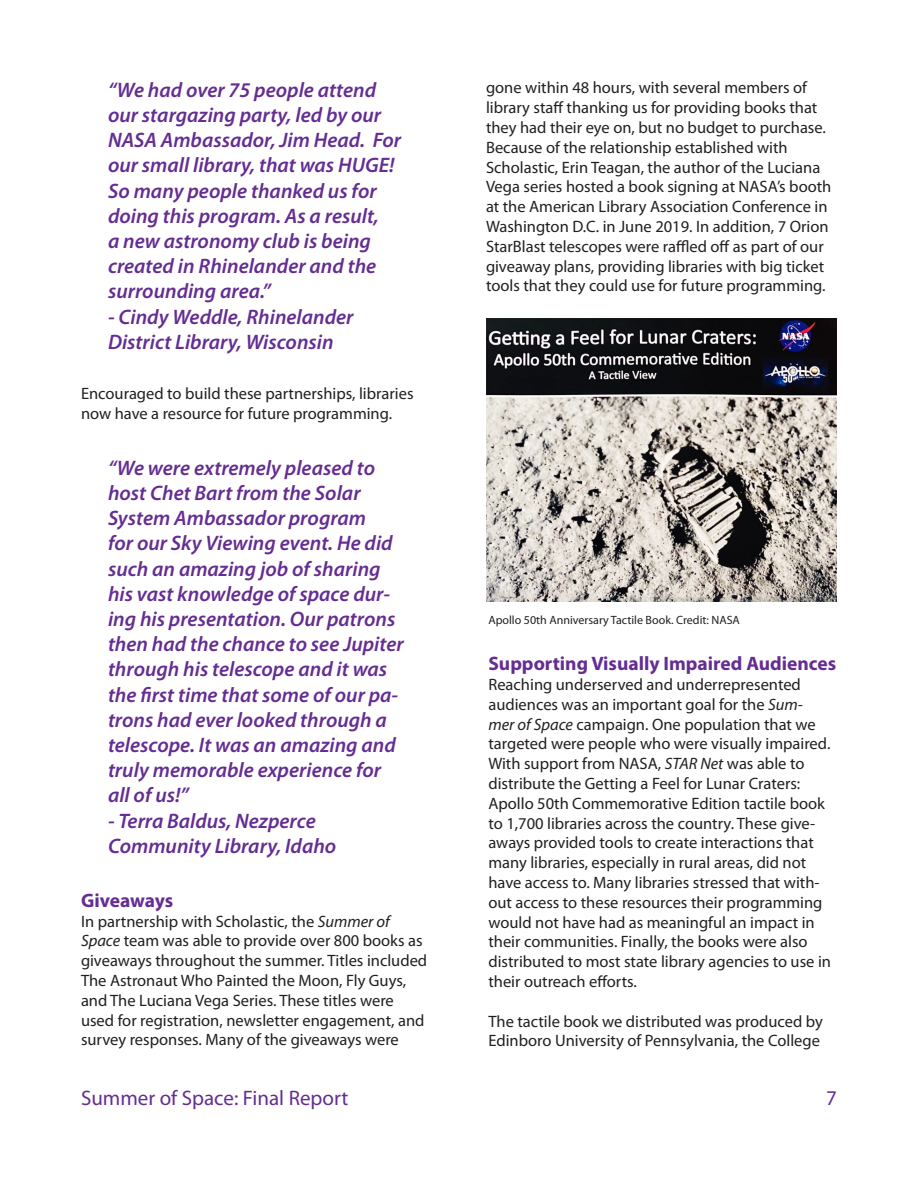
<style>
.page{position:relative;width:918px;height:1188px;background:#fff}
.page>*{position:absolute;margin:0;border:0;box-sizing:border-box;transform-origin:0 0}
.t1{font:italic 600 21px/25.2px "Myriad Pro";color:#652d91}
.t2{font:21px "Myriad Pro";color:#652d91}
.Subsection_Header{font:700 19.5px "Myriad Pro";color:#652d91}
.Paragraph{font:16.5px/19.8px "Myriad Pro";color:#231f20}
.t3{font:12px "Myriad Pro";color:#231f20}
.s1{font-style:italic}
</style>
<div class="page">
<img style="left:486px;top:318px;width:351px;height:284px">
<p class="t1" style="left:108px;top:77px;width:295px">“We had over 75 people attend our stargazing party, led by our<br>NASA Ambassador, Jim Head. For our small library, that was HUGE!<br>So many people thanked us for doing this program. As a result,<br>a new astronomy club is being created in Rhinelander and the surrounding area.”</p>
<p class="t1" style="left:108px;top:303px;width:247px">- Cindy Weddle, Rhinelander<br>District Library, Wisconsin</p>
<p class="Paragraph" style="left:81px;top:383px;width:334px">Encouraged to build these partnerships, libraries now have a resource for future programming.</p>
<p class="t1" style="left:108px;top:455px;width:297px">“We were extremely pleased to host Chet Bart from the Solar<br>System Ambassador program<br>for our Sky Viewing event. He did such an amazing job of sharing his vast knowledge of space dur&shy;ing his presentation. Our patrons then had the chance to see Jupiter through his telescope and it was the first time that some of our pa&shy;trons had ever looked through a telescope. It was an amazing and truly memorable experience for all of us!”</p>
<p class="t1" style="left:108px;top:807px;width:230px">- Terra Baldus, Nezperce<br>Community Library, Idaho</p>
<p class="Subsection_Header" style="left:81px;top:887px;width:94px">Giveaways</p>
<p class="Paragraph" style="left:81px;top:911px;width:348px">In partnership with Scholastic, the <span class="s1">Summer of Space</span> team was able to provide over 800 books as giveaways throughout the summer. Titles included The Astronaut Who Painted the Moon, Fly Guys, and The Luciana Vega Series. These titles were used for registration, newsletter engagement, and survey responses. Many of the giveaways were</p>
<p class="Paragraph" style="left:486px;top:78px;width:347px">gone within 48 hours, with several members of library staff thanking us for providing books that they had their eye on, but no budget to purchase.<br>Because of the relationship established with Scholastic, Erin Teagan, the author of the Luciana Vega series hosted a book signing at NASA’s booth at the American Library Association Conference in Washington D.C. in June 2019. In addition, 7 Orion StarBlast telescopes were raffled off as part of our giveaway plans, providing libraries with big ticket tools that they could use for future programming.</p>
<p class="t3" style="left:488px;top:613px;width:253px">Apollo 50th Anniversary Tactile Book. Credit: NASA</p>
<p class="Subsection_Header" style="left:488px;top:651px;width:349px">Supporting Visually Impaired Audiences</p>
<p class="Paragraph" style="left:488px;top:674px;width:344px">Reaching underserved and underrepresented audiences was an important goal for the <span class="s1">Sum&shy;mer of Space</span> campaign. One population that we targeted were people who were visually impaired.<br>With support from NASA, <span class="s1">STAR Net</span> was able to distribute the Getting a Feel for Lunar Craters:<br>Apollo 50th Commemorative Edition tactile book to 1,700 libraries across the country. These give&shy;aways provided tools to create interactions that many libraries, especially in rural areas, did not have access to. Many libraries stressed that with&shy;out access to these resources their programming would not have had as meaningful an impact in their communities. Finally, the books were also distributed to most state library agencies to use in their outreach efforts.</p>
<p class="Paragraph" style="left:488px;top:1011px;width:336px">The tactile book we distributed was produced by<br>Edinboro University of Pennsylvania, the College</p>
<p class="t2" style="left:81px;top:1085px;width:269px">Summer of Space: Final Report</p>
<p class="t2" style="left:826px;top:1085px;width:12px">7</p>
</div>
